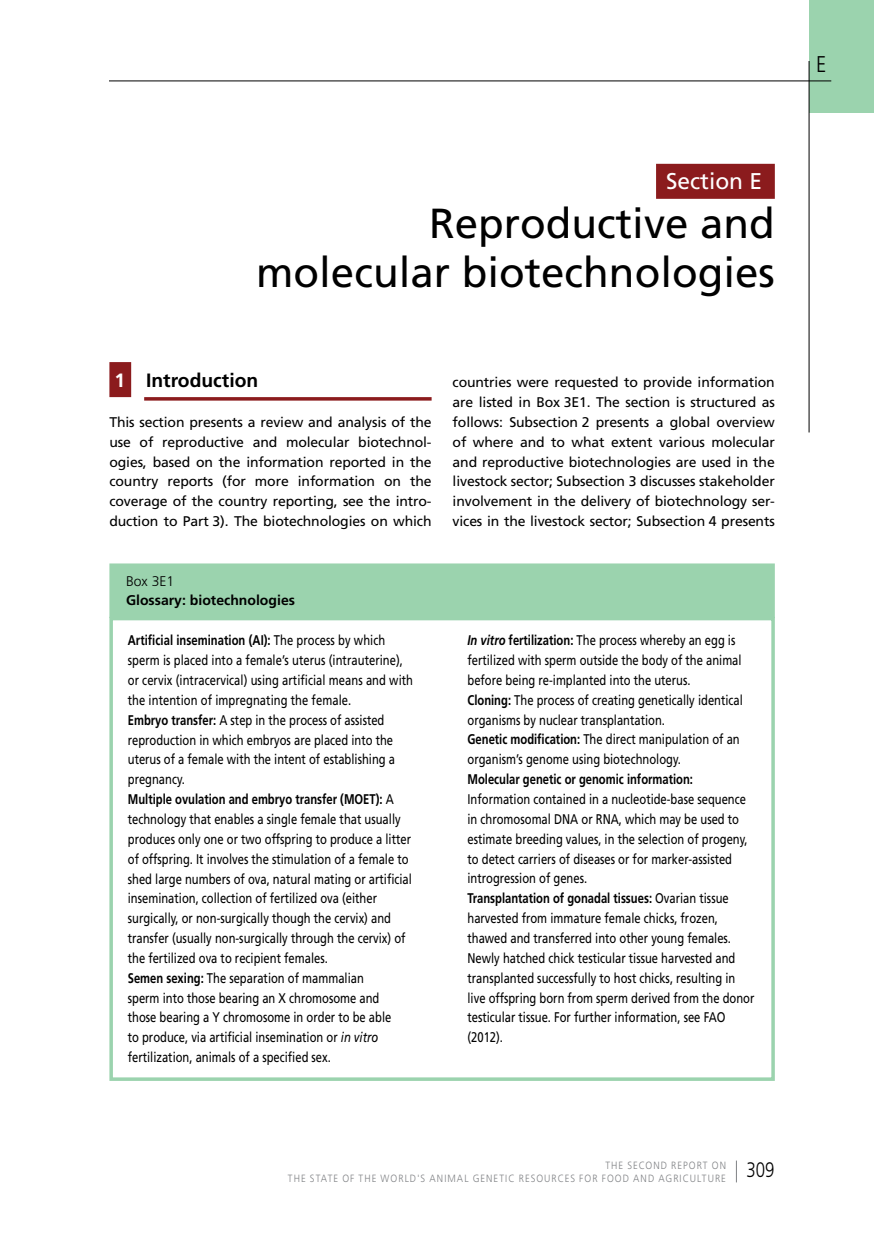
<style>
.page{position:relative;width:874px;height:1241px;background:#fff}
.page>*{position:absolute;margin:0;border:0;box-sizing:border-box;transform-origin:0 0}
.t1{font:42px/49px "Frutiger LT Std";color:#000;text-align:right}
.t2{font:22.75px "Frutiger LT Std";color:#fff}
.t3{font:300 22.75px "Frutiger LT Std";color:#000;scale:.9 1}
.t4{font:300 21px "Frutiger LT Std";color:#000;scale:.8 1}
.t5{font:700 19.25px "Frutiger LT Std";color:#000}
.t6{font:14px/19.8px "Frutiger LT Std";color:#000;scale:.8 1}
.t7{font:14px/19.8px "Frutiger LT Std";color:#000;text-align:justify}
.t8{font:700 14px "Frutiger LT Std";color:#000;scale:.8 1}
.t9{font:700 14px "Frutiger LT Std";color:#000}
.t10{font:300 14px "Frutiger LT Std";color:#000}
.t11{font:300 10.5px "Frutiger LT Std";letter-spacing:.11em;color:#808285;scale:.9 1}
.s1{color:#fff}
.s2{font-weight:700}
.s3{font-style:italic}
.s4{font-weight:700;font-style:italic}
</style>
<div class="page">
<div style="left:808px;top:0;width:65px;height:113px;background:#9bd3ae"></div>
<hr style="left:109px;top:80px;width:721px;height:1px;background:#000">
<hr style="left:808px;top:61px;width:1px;height:371px;background:#000">
<svg style="left:735px;top:1161px;width:1px;height:21px"></svg>
<div style="left:655px;top:164px;width:119px;height:35px;background:#8b1b1d"></div>
<div style="left:109px;top:362px;width:22px;height:35px;background:#8b1b1d"></div>
<hr style="left:144px;top:397px;width:287px;height:3px;background:#8b1b1d">
<div style="left:109px;top:616px;width:665px;height:464px;border:4px solid #9bd3ae"></div>
<div style="left:110px;top:564px;width:663px;height:53px;background:#9bd3ae"></div>
<div style="left:109px;top:563px;width:665px;height:55px;border:2px solid #9bd3ae"></div>
<h2 class="t2" style="left:665px;top:167px;width:98px">Section E</h2>
<h1 class="t1" style="left:256px;top:199px;width:520px">Reproductive and molecular biotechnologies</h1>
<h3 class="t5" style="left:114px;top:369px;width:145px"><span class="s1">1</span> Introduction</h3>
<p class="t7" style="left:109px;top:412px;width:323px">This section presents a review and analysis of the use of reproductive and molecular biotechnol&shy;ogies, based on the information reported in the country reports (for more information on the coverage of the country reporting, see the intro&shy;duction to Part 3). The biotechnologies on which</p>
<p class="t10" style="left:126px;top:573px;width:50px">BOX 3E1</p>
<p class="t9" style="left:126px;top:591px;width:170px">Glossary: biotechnologies</p>
<p class="t7" style="left:452px;top:372px;width:323px">countries were requested to provide information are listed in Box 3E1. The section is structured as follows: Subsection 2 presents a global overview of where and to what extent various molecular and reproductive biotechnologies are used in the livestock sector; Subsection 3 discusses stakeholder involvement in the delivery of biotechnology ser&shy;vices in the livestock sector; Subsection 4 presents</p>
<p class="t6" style="left:128px;top:630px;width:358px"><span class="s2">Artificial insemination (AI):</span> The process by which sperm is placed into a female’s uterus (intrauterine), or cervix (intracervical) using artificial means and with the intention of impregnating the female.<br><span class="s2">Embryo transfer:</span> A step in the process of assisted reproduction in which embryos are placed into the uterus of a female with the intent of establishing a pregnancy.<br><span class="s2">Multiple ovulation and embryo transfer (MOET):</span> A technology that enables a single female that usually produces only one or two offspring to produce a litter of offspring. It involves the stimulation of a female to shed large numbers of ova, natural mating or artificial insemination, collection of fertilized ova (either surgically, or non-surgically though the cervix) and transfer (usually non-surgically through the cervix) of the fertilized ova to recipient females.<br><span class="s2">Semen sexing:</span> The separation of mammalian<br>sperm into those bearing an X chromosome and<br>those bearing a Y chromosome in order to be able<br>to produce, via artificial insemination or <span class="s3">in vitro </span>fertilization, animals of a specified sex.</p>
<p class="t6" style="left:467px;top:630px;width:345px"><span class="s4">In vitro</span> <span class="s2">fertilization:</span> The process whereby an egg is fertilized with sperm outside the body of the animal before being re-implanted into the uterus.<br><span class="s2">Cloning:</span> The process of creating genetically identical organisms by nuclear transplantation.<br><span class="s2">Genetic modification:</span> The direct manipulation of an organism’s genome using biotechnology.</p>
<p class="t8" style="left:467px;top:771px;width:283px">Molecular genetic or genomic information:</p>
<p class="t6" style="left:467px;top:789px;width:360px">Information contained in a nucleotide-base sequence in chromosomal DNA or RNA, which may be used to estimate breeding values, in the selection of progeny, to detect carriers of diseases or for marker-assisted introgression of genes.<br><span class="s2">Transplantation of gonadal tissues:</span> Ovarian tissue harvested from immature female chicks, frozen, thawed and transferred into other young females.<br>Newly hatched chick testicular tissue harvested and transplanted successfully to host chicks, resulting in live offspring born from sperm derived from the donor testicular tissue. For further information, see FAO (2012).</p>
<p class="t11" style="left:605px;top:1159px;width:135px">THE SECOND REPORT ON</p>
<p class="t11" style="left:288px;top:1171px;width:221px">TH E STATE OF THE WORLD'S AN IMAL GENE</p>
<p class="t11" style="left:499px;top:1171px;width:29px">TIC RESO</p>
<p class="t11" style="left:544px;top:1171px;width:16px">URCES</p>
<p class="t11" style="left:579px;top:1171px;width:40px">FOR FOOD</p>
<p class="t11" style="left:633px;top:1171px;width:9px">AND</p>
<p class="t11" style="left:658px;top:1171px;width:70px">AGRICULTURE</p>
<h3 class="t4" style="left:746px;top:1157px;width:37px">309</h3>
<h2 class="t3" style="left:815px;top:51px;width:13px">E</h2>
</div>
